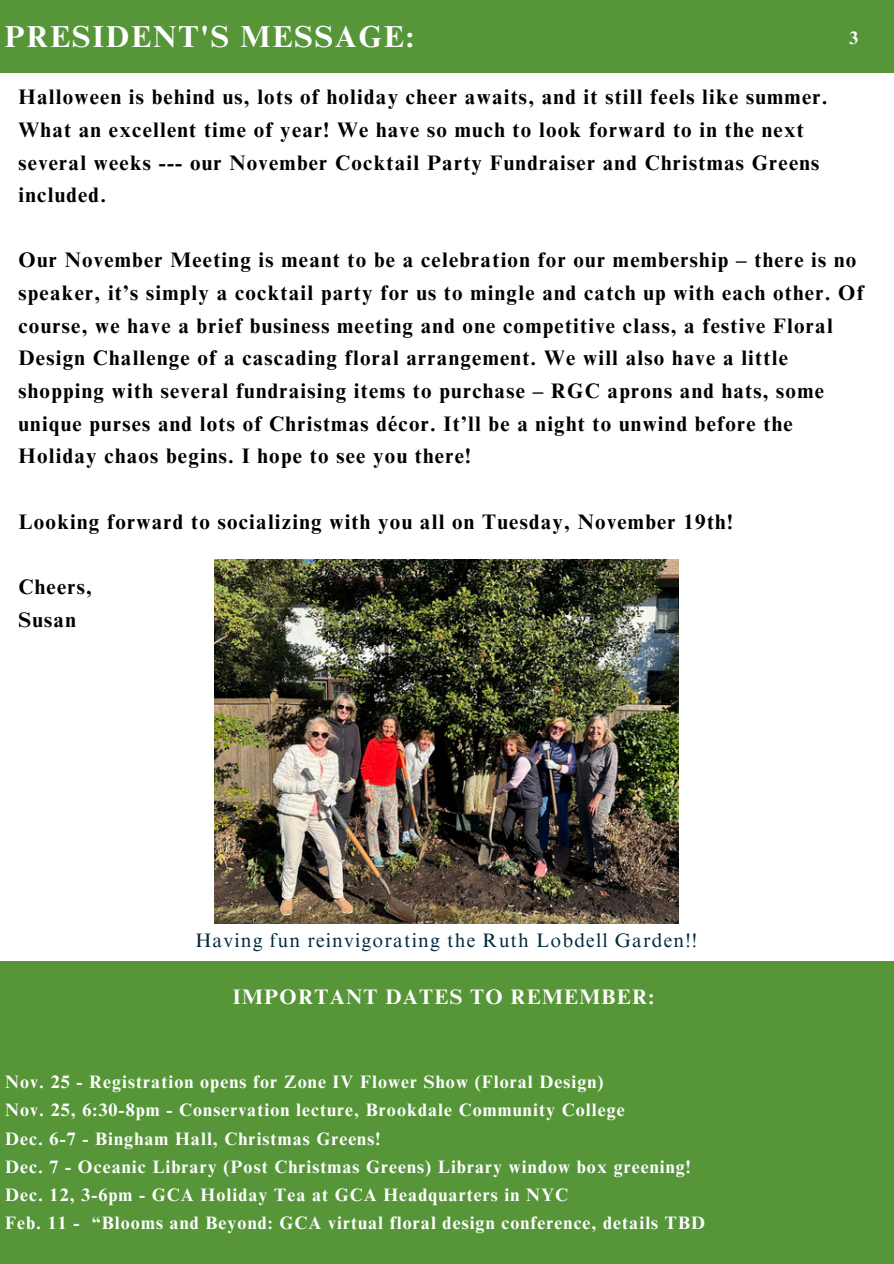
<style>
.page{position:relative;width:894px;height:1264px;background:#fff}
.page>*{position:absolute;margin:0;border:0;box-sizing:border-box;transform-origin:0 0}
.t1{font:700 30.3px "Times NRMT Pro";letter-spacing:.06em;color:#fff}
.t2{font:700 21px/32.7px "Times NRMT Pro";letter-spacing:.06em;color:#000}
.t3{font:700 21px "Times NRMT Pro";letter-spacing:.06em;color:#fff}
.t4{font:19.5px "Times NRMT Pro";letter-spacing:.06em;color:#022a3d}
.t5{font:700 18px "Times NRMT Pro";letter-spacing:.06em;color:#fff}
</style>
<div class="page">
<div style="left:0;top:7px;width:893px;height:66px;background:#569639"></div>
<div style="left:0;top:0;width:893px;height:12px;background:#569639"></div>
<div style="left:0;top:961px;width:893px;height:302px;background:#569639"></div>
<img style="left:214px;top:559px;width:464px;height:364px">
<h1 class="t1" style="left:4px;top:25px;width:411px">PRESIDENT'S MESSAGE:</h1>
<p class="t5" style="left:849px;top:31px;width:10px">3</p>
<p class="t2" style="left:19px;top:83px;width:810px">Halloween is behind us, lots of holiday cheer awaits, and it still feels like summer.<br>What an excellent time of year! We have so much to look forward to in the next several weeks --- our November Cocktail Party Fundraiser and Christmas Greens included.</p>
<p class="t2" style="left:19px;top:246px;width:846px">Our November Meeting is meant to be a celebration for our membership – there is no speaker, it’s simply a cocktail party for us to mingle and catch up with each other. Of course, we have a brief business meeting and one competitive class, a festive Floral Design Challenge of a cascading floral arrangement. We will also have a little shopping with several fundraising items to purchase – RGC aprons and hats, some unique purses and lots of Christmas décor. It’ll be a night to unwind before the Holiday chaos begins. I hope to see you there!</p>
<p class="t2" style="left:19px;top:507px;width:715px">Looking forward to socializing with you all on Tuesday, November 19th!</p>
<p class="t2" style="left:19px;top:573px;width:75px">Cheers,<br>Susan</p>
<p class="t4" style="left:195px;top:932px;width:503px">Having fun reinvigorating the Ruth Lobdell Garden!!</p>
<h3 class="t3" style="left:233px;top:988px;width:422px">IMPORTANT DATES TO REMEMBER:</h3>
<h3 class="t5" style="left:5px;top:1075px;width:599px">Nov. 25 - Registration opens for Zone IV Flower Show (Floral Design)</h3>
<h3 class="t5" style="left:5px;top:1103px;width:621px">Nov. 25, 6:30-8pm - Conservation lecture, Brookdale Community College</h3>
<h3 class="t5" style="left:5px;top:1131px;width:376px">Dec. 6-7 - Bingham Hall, Christmas Greens!</h3>
<p class="t5" style="left:5px;top:1159px;width:687px">Dec. 7 - Oceanic Library (Post Christmas Greens) Library window box greening!</p>
<h4 class="t5" style="left:5px;top:1187px;width:564px">Dec. 12, 3-6pm - GCA Holiday Tea at GCA Headquarters in NYC</h4>
<h2 class="t5" style="left:5px;top:1215px;width:701px">Feb. 11 - “Blooms and Beyond: GCA virtual floral design conference, details TBD</h2>
</div>
